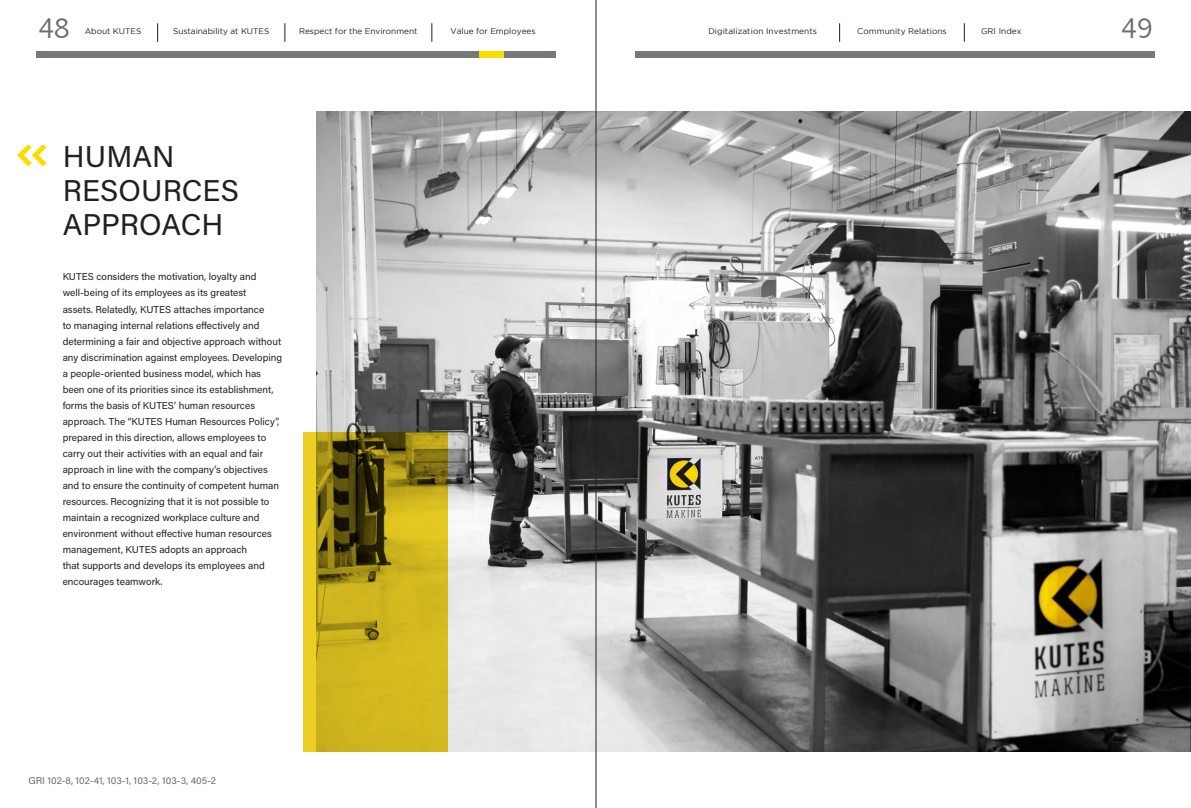
<style>
.page{position:relative;width:1191px;height:808px;background:#fff}
.page>*{position:absolute;margin:0;border:0;box-sizing:border-box;transform-origin:0 0}
.t1{font:30px/34px "Acumin Pro";color:#231f20}
.t2{font:300 condensed 30px "Abadi";color:#6c6d70;scale:1.17 1}
.t3{font:10px/16px "Acumin Pro";color:#231f20}
.t4{font:10px "Acumin Pro";letter-spacing:.005em;color:#6c6d70}
.t5{font:8.3px "Gotham";color:#231f20}
</style>
<div class="page">
<svg style="left:157px;top:23px;width:1px;height:19px"></svg>
<svg style="left:285px;top:23px;width:1px;height:19px"></svg>
<svg style="left:431px;top:23px;width:1px;height:19px"></svg>
<svg style="left:839px;top:23px;width:1px;height:19px"></svg>
<svg style="left:964px;top:23px;width:1px;height:19px"></svg>
<div style="left:36px;top:52px;width:520px;height:6px;background:#76787b"></div>
<div style="left:635px;top:52px;width:520px;height:6px;background:#76787b"></div>
<svg style="left:17px;top:145px;width:30px;height:21px"></svg>
<img style="left:316px;top:112px;width:875px;height:639px">
<hr style="left:595px;top:0;width:1px;height:808px;background:#231f20">
<svg style="left:303px;top:432px;width:145px;height:319px;background:#b39c1a"></svg>
<div style="left:479px;top:52px;width:25px;height:6px;background:#ffdc01"></div>
<h1 class="t2" style="left:38px;top:10px;width:29px">48</h1>
<p class="t5" style="left:85px;top:27px;width:58px">About KUTES</p>
<p class="t5" style="left:173px;top:27px;width:98px">Sustainability at KUTES</p>
<p class="t5" style="left:299px;top:27px;width:120px">Respect for the Environment</p>
<p class="t5" style="left:450px;top:27px;width:86px">Value for Employees</p>
<p class="t5" style="left:708px;top:27px;width:110px">Digitalization Investments</p>
<p class="t5" style="left:857px;top:27px;width:91px">Community Relations</p>
<p class="t5" style="left:981px;top:27px;width:42px">GRI Index</p>
<h1 class="t2" style="left:1121px;top:11px;width:29px">49</h1>
<p class="t1" style="left:63px;top:138px;width:178px">HUMAN<br>RESOURCES<br>APPROACH</p>
<p class="t3" style="left:63px;top:268px;width:221px">KUTES considers the motivation, loyalty and well-being of its employees as its greatest<br>assets. Relatedly, KUTES attaches importance<br>to managing internal relations effectively and determining a fair and objective approach without any discrimination against employees. Developing a people-oriented business model, which has been one of its priorities since its establishment, forms the basis of KUTES’ human resources approach. The “KUTES Human Resources Policy”, prepared in this direction, allows employees to carry out their activities with an equal and fair approach in line with the company’s objectives and to ensure the continuity of competent human resources. Recognizing that it is not possible to maintain a recognized workplace culture and environment without effective human resources management, KUTES adopts an approach<br>that supports and develops its employees and encourages teamwork.</p>
<p class="t4" style="left:28px;top:773px;width:189px">GRI 102-8, 102-41, 103-1, 103-2, 103-3, 405-2</p>
</div>
